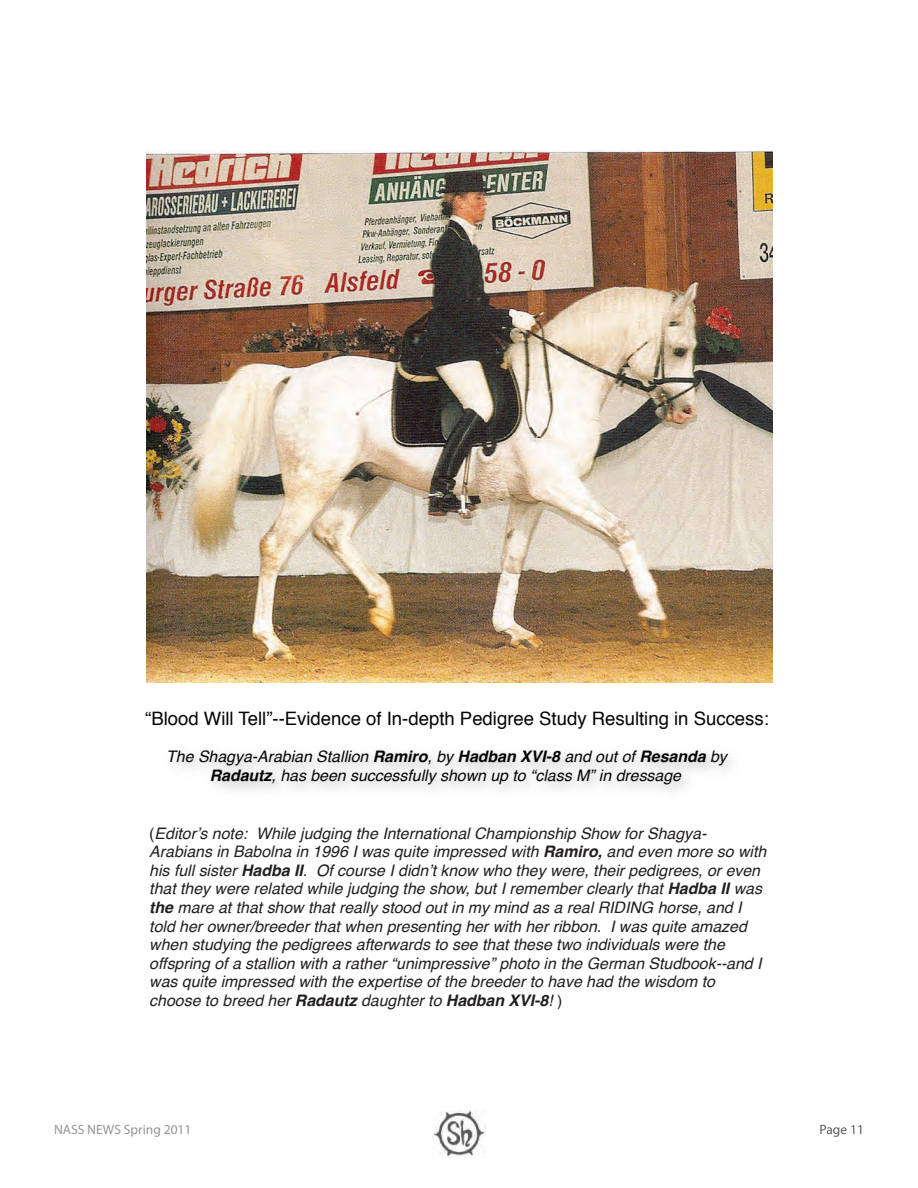
<style>
.page{position:relative;width:918px;height:1188px;background:#fff}
.page>*{position:absolute;margin:0;border:0;box-sizing:border-box;transform-origin:0 0}
.t1{font:18.6px "Helvetica";color:#040503}
.t2{font:italic 15.9px/18.6px "Helvetica";color:#231f20}
.t3{font:italic 15.9px/18.6px "Helvetica";color:#040503;text-align:center}
.t4{font:13.5px "Myriad Pro";color:#939598}
.t5{font:13.5px "Myriad Pro";color:#57585a}
.s1{font-weight:700}
.s2{font-style:normal}
</style>
<div class="page">
<img style="left:432px;top:1111px;width:54px;height:46px">
<img style="left:146px;top:151px;width:626px;height:532px">
<p class="t1" style="left:145px;top:711px;width:625px">“Blood Will Tell”--Evidence of In-depth Pedigree Study Resulting in Success:</p>
<p class="t3" style="left:166px;top:749px;width:562px">The Shagya-Arabian Stallion <span class="s1">Ramiro</span>, by <span class="s1">Hadban XVI-8</span> and out of <span class="s1">Resanda</span> by<br><span class="s1">Radautz</span>, has been successfully shown up to “class M” in dressage</p>
<p class="t2" style="left:149px;top:825px;width:619px"><span class="s2">(</span>Editorʼs note: While judging the International Championship Show for Shagya-Arabians in Babolna in 1996 I was quite impressed with <span class="s1">Ramiro,</span> and even more so with his full sister <span class="s1">Hadba II</span>. Of course I didnʼt know who they were, their pedigrees, or even that they were related while judging the show, but I remember clearly that <span class="s1">Hadba II</span> was <span class="s1">the</span> mare at that show that really stood out in my mind as a real RIDING horse, and I told her owner/breeder that when presenting her with her ribbon. I was quite amazed when studying the pedigrees afterwards to see that these two individuals were the offspring of a stallion with a rather “unimpressive” photo in the German Studbook--and I was quite impressed with the expertise of the breeder to have had the wisdom to choose to breed her <span class="s1">Radautz</span> daughter to <span class="s1">Hadban XVI-8</span>! <span class="s2">)</span></p>
<p class="t4" style="left:54px;top:1121px;width:139px">NASS NEWS Spring 2011</p>
<p class="t5" style="left:820px;top:1121px;width:46px">Page 11</p>
</div>
